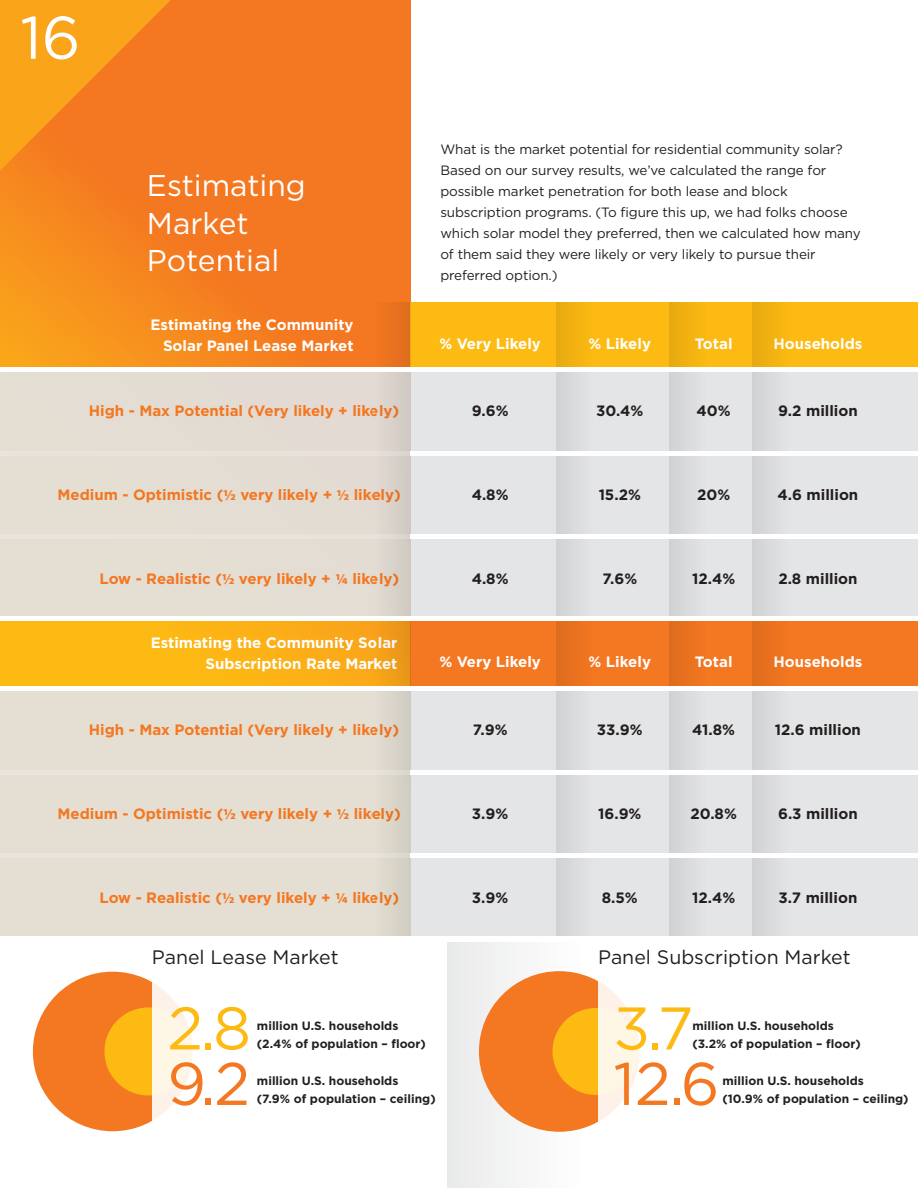
<style>
.page{position:relative;width:918px;height:1188px;background:#fff}
.page>*{position:absolute;margin:0;border:0;box-sizing:border-box;transform-origin:0 0}
.t1{font:60px "Gotham";color:#f47721}
.t2{font:60px "Gotham";color:#fdba12}
.t3{font:60px "Gotham";color:#fff}
.t4{font:30px/37.5px "Gotham";color:#fff}
.t5{font:19.5px "Gotham";color:#231f20}
.t6{font:700 15px "Gotham";color:#f47721}
.t7{font:700 15px/21px "Gotham";color:#fff;text-align:right}
.t8{font:700 15px "Gotham";color:#231f20}
.t9{font:13.5px/21px "Gotham";letter-spacing:-.01em;color:#231f20}
.t10{font:700 12px/18px "Gotham";color:#231f20}
.s1{font-family:"Myriad Pro"}
</style>
<div class="page">
<div style="left:447px;top:937px;width:138px;height:251px;background:linear-gradient(to right,#e9e9ea,#fff)"></div>
<div style="left:479px;top:971px;width:161px;height:161px;background:#f47721;border-radius:50%"></div>
<div style="left:553px;top:1008px;width:87px;height:87px;background:#fdba12;border-radius:50%"></div>
<div style="left:33px;top:972px;width:159px;height:159px;background:#f47721;border-radius:50%"></div>
<div style="left:104px;top:1007px;width:88px;height:88px;background:#fdba12;border-radius:50%"></div>
<svg style="left:0;top:0;width:411px;height:686px;background:#f6871f"></svg>
<div style="left:411px;top:302px;width:507px;height:66px;background:#fdba12"></div>
<div style="left:0;top:368px;width:918px;height:249px;background:linear-gradient(to bottom,#e3e0dd,#e4e2dd)"></div>
<svg style="left:152px;top:982px;width:41px;height:139px;fill:#fef7e8"></svg>
<svg style="left:598px;top:981px;width:42px;height:141px;fill:#fef7e8"></svg>
<svg style="left:556px;top:302px;width:38px;height:314px"></svg>
<svg style="left:670px;top:302px;width:37px;height:314px"></svg>
<svg style="left:753px;top:302px;width:37px;height:314px"></svg>
<svg style="left:373px;top:302px;width:38px;height:314px;background:#dcbda5"></svg>
<hr style="left:0;top:368px;width:918px;height:4px;background:#fff">
<div style="left:411px;top:451px;width:507px;height:5px;background:#fff"></div>
<hr style="left:411px;top:535px;width:507px;height:4px;background:#fff">
<div style="left:411px;top:620px;width:507px;height:67px;background:#f47721"></div>
<div style="left:0;top:687px;width:918px;height:249px;background:linear-gradient(to bottom,#e4e2dc,#e4e2dc)"></div>
<svg style="left:556px;top:620px;width:38px;height:316px"></svg>
<svg style="left:670px;top:620px;width:37px;height:316px"></svg>
<svg style="left:753px;top:621px;width:37px;height:315px"></svg>
<svg style="left:373px;top:620px;width:38px;height:316px;background:#dec9a3"></svg>
<div style="left:0;top:686px;width:918px;height:5px;background:#fff"></div>
<div style="left:411px;top:770px;width:507px;height:5px;background:#fff"></div>
<div style="left:411px;top:853px;width:507px;height:5px;background:#fff"></div>
<div style="left:0;top:451px;width:412px;height:5px;background:#e8e3db"></div>
<hr style="left:0;top:535px;width:412px;height:4px;background:#e9e4db">
<div style="left:0;top:770px;width:412px;height:5px;background:#e9e5da"></div>
<div style="left:0;top:853px;width:412px;height:5px;background:#e9e5da"></div>
<div style="left:411px;top:937px;width:507px;height:5px;background:#fff"></div>
<hr style="left:0;top:616px;width:918px;height:4px;background:#fff">
<svg style="left:0;top:0;width:171px;height:171px;background:#f78d1d"></svg>
<h1 class="t3" style="left:20px;top:4px;width:62px">16</h1>
<h2 class="t4" style="left:147px;top:166px;width:160px">Estimating<br>Market<br>Potential</h2>
<p class="t7" style="left:151px;top:313px;width:205px">Estimating the Community<br>Solar Panel Lease Market</p>
<p class="t9" style="left:440px;top:138px;width:422px">What is the market potential for residential community solar?<br>Based on our survey results, we’ve calculated the range for possible market penetration for both lease and block subscription programs. (To figure this up, we had folks choose which solar model they preferred, then we calculated how many of them said they were likely or very likely to pursue their preferred option.)</p>
<p class="t7" style="left:439px;top:332px;width:103px">% Very Likely</p>
<p class="t7" style="left:589px;top:332px;width:64px">% Likely</p>
<p class="t7" style="left:695px;top:332px;width:39px">Total</p>
<p class="t7" style="left:774px;top:332px;width:90px">Households</p>
<p class="t6" style="left:89px;top:402px;width:312px">High - Max Potential (Very likely + likely)</p>
<p class="t8" style="left:472px;top:402px;width:38px">9.6%</p>
<p class="t8" style="left:596px;top:402px;width:49px">30.4%</p>
<p class="t8" style="left:697px;top:402px;width:36px">40%</p>
<p class="t8" style="left:778px;top:402px;width:81px">9.2 million</p>
<p class="t6" style="left:58px;top:486px;width:345px">Medium - Optimistic (<span class="s1">½</span> very likely + <span class="s1">½</span> likely)</p>
<p class="t8" style="left:472px;top:486px;width:38px">4.8%</p>
<p class="t8" style="left:599px;top:486px;width:44px">15.2%</p>
<p class="t8" style="left:697px;top:486px;width:35px">20%</p>
<p class="t8" style="left:778px;top:486px;width:82px">4.6 million</p>
<p class="t6" style="left:100px;top:570px;width:301px">Low - Realistic (<span class="s1">½</span> very likely + <span class="s1">¼</span> likely)</p>
<p class="t8" style="left:472px;top:570px;width:38px">4.8%</p>
<p class="t8" style="left:602px;top:570px;width:36px">7.6%</p>
<p class="t8" style="left:692px;top:570px;width:45px">12.4%</p>
<p class="t8" style="left:778px;top:570px;width:81px">2.8 million</p>
<p class="t7" style="left:151px;top:632px;width:248px">Estimating the Community Solar<br>Subscription Rate Market</p>
<p class="t7" style="left:439px;top:651px;width:103px">% Very Likely</p>
<p class="t7" style="left:589px;top:651px;width:64px">% Likely</p>
<p class="t7" style="left:695px;top:651px;width:39px">Total</p>
<p class="t7" style="left:774px;top:651px;width:90px">Households</p>
<p class="t6" style="left:89px;top:721px;width:312px">High - Max Potential (Very likely + likely)</p>
<p class="t8" style="left:473px;top:721px;width:36px">7.9%</p>
<p class="t8" style="left:597px;top:721px;width:47px">33.9%</p>
<p class="t8" style="left:692px;top:721px;width:45px">41.8%</p>
<p class="t8" style="left:775px;top:721px;width:88px">12.6 million</p>
<p class="t6" style="left:58px;top:805px;width:345px">Medium - Optimistic (<span class="s1">½</span> very likely + <span class="s1">½</span> likely)</p>
<p class="t8" style="left:472px;top:805px;width:38px">3.9%</p>
<p class="t8" style="left:598px;top:805px;width:45px">16.9%</p>
<p class="t8" style="left:690px;top:805px;width:48px">20.8%</p>
<p class="t8" style="left:778px;top:805px;width:81px">6.3 million</p>
<p class="t6" style="left:100px;top:889px;width:301px">Low - Realistic (<span class="s1">½</span> very likely + <span class="s1">¼</span> likely)</p>
<p class="t8" style="left:472px;top:889px;width:38px">3.9%</p>
<p class="t8" style="left:602px;top:889px;width:38px">8.5%</p>
<p class="t8" style="left:692px;top:889px;width:45px">12.4%</p>
<p class="t8" style="left:779px;top:889px;width:80px">3.7 million</p>
<h3 class="t5" style="left:152px;top:947px;width:188px">Panel Lease Market</h3>
<h3 class="t5" style="left:598px;top:947px;width:254px">Panel Subscription Market</h3>
<h1 class="t2" style="left:167px;top:995px;width:85px">2.8</h1>
<h1 class="t1" style="left:167px;top:1051px;width:84px">9.2</h1>
<p class="t10" style="left:257px;top:1017px;width:170px">million U.S. households (2.4% of population – floor)</p>
<p class="t10" style="left:257px;top:1071px;width:180px">million U.S. households<br>(7.9% of population – ceiling)</p>
<h1 class="t2" style="left:613px;top:995px;width:82px">3.7</h1>
<h1 class="t1" style="left:613px;top:1051px;width:108px">12.6</h1>
<p class="t10" style="left:693px;top:1017px;width:170px">million U.S. households (3.2% of population – floor)</p>
<p class="t10" style="left:723px;top:1071px;width:188px">million U.S. households<br>(10.9% of population – ceiling)</p>
</div>
